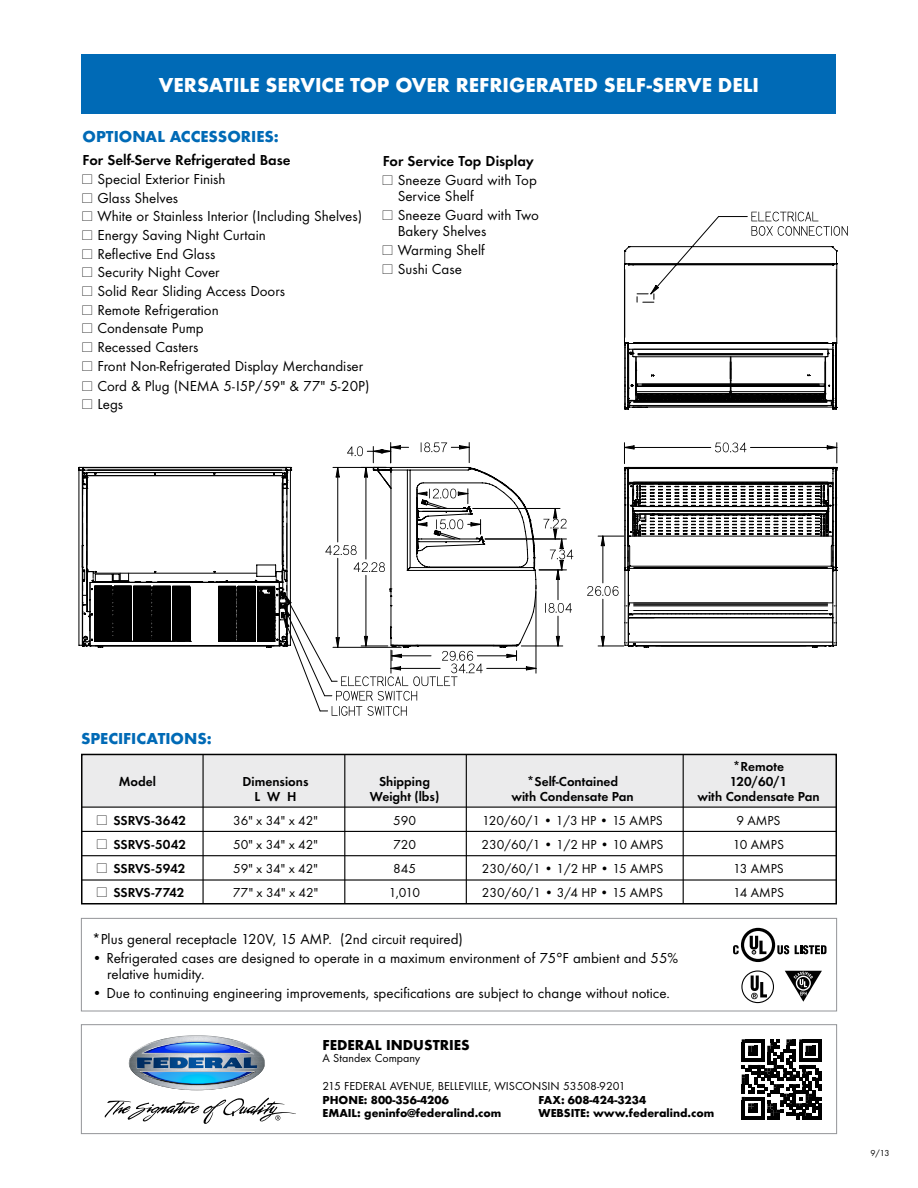
<style>
.page{position:relative;width:918px;height:1188px;background:#fff}
.page>*{position:absolute;margin:0;border:0;box-sizing:border-box;transform-origin:0 0}
.t1{font:700 21px "Futura T";color:#fff}
.t2{font:700 16.5px "Futura T";color:#006ab6}
.t3{font:15px/18.6px "Futura T";color:#000}
.t4{font:600 15px/18.6px "Futura T";color:#000}
.t5{font:700 15px "Futura T";color:#000}
.t6{font:13.5px "Futura T";color:#000}
.t7{font:600 13.5px "Futura T";color:#000}
.t8{font:700 12px "Futura T";color:#000}
.t9{font:12px "Futura T";color:#000}
.t10{font:9px "Futura T";color:#000}
.s1{font-weight:600}
.s2{font-family:"Carta";font-size:12px}
.s3{font-family:"Carta";font-weight:400;font-size:12px}
.s4{font-weight:400}
</style>
<div class="page">
<svg style="left:624px;top:212px;width:224px;height:198px"></svg>
<svg style="left:78px;top:442px;width:760px;height:274px"></svg>
<div style="left:82px;top:55px;width:754px;height:59px;background:#006ab6"></div>
<div style="left:81px;top:918px;width:756px;height:93px;border:1px solid #939598"></div>
<div style="left:81px;top:1024px;width:756px;height:110px;border:1px solid #939598"></div>
<svg style="left:105px;top:1098px;width:191px;height:26px"></svg>
<img style="left:129px;top:1035px;width:136px;height:55px">
<div style="left:82px;top:754px;width:754px;height:53px;background:#ebebec"></div>
<div style="left:81px;top:754px;width:756px;height:150px;border:2px solid #000"></div>
<hr style="left:202px;top:755px;width:2px;height:149px;background:#000">
<hr style="left:344px;top:755px;width:1px;height:149px;background:#000">
<hr style="left:466px;top:755px;width:1px;height:149px;background:#000">
<hr style="left:683px;top:755px;width:1px;height:149px;background:#000">
<hr style="left:81px;top:807px;width:755px;height:1px;background:#000">
<hr style="left:81px;top:831px;width:755px;height:1px;background:#000">
<hr style="left:81px;top:855px;width:755px;height:1px;background:#000">
<hr style="left:81px;top:879px;width:755px;height:2px;background:#000">
<svg style="left:742px;top:1039px;width:80px;height:80px"></svg>
<svg style="left:742px;top:971px;width:31px;height:32px"></svg>
<div style="left:741px;top:971px;width:33px;height:32px;border:1px solid #000;border-radius:50%"></div>
<svg style="left:751px;top:976px;width:16px;height:23px"></svg>
<svg style="left:785px;top:971px;width:37px;height:31px"></svg>
<svg style="left:795px;top:945px;width:31px;height:9px"></svg>
<svg style="left:733px;top:928px;width:56px;height:34px"></svg>
<h1 class="t1" style="left:159px;top:73px;width:27px">VERSATILE</h1>
<h1 class="t1" style="left:265px;top:73px;width:24px">SERVICE</h1>
<h1 class="t1" style="left:350px;top:73px;width:76px">TOP OVER</h1>
<h1 class="t1" style="left:456px;top:73px;width:26px">REFRIGERATED</h1>
<h1 class="t1" style="left:604px;top:73px;width:73px">SELF-SERVE</h1>
<h1 class="t1" style="left:718px;top:73px;width:24px">DELI</h1>
<p class="t2" style="left:83px;top:127px;width:198px">OPTIONAL ACCESSORIES:</p>
<p class="t3" style="left:83px;top:151px;width:282px"><span class="s1">For Self-Serve Refrigerated Base<br></span><span class="s2">l</span> Special Exterior Finish<br><span class="s2">l</span> Glass Shelves<br><span class="s2">l</span> White or Stainless Interior (Including Shelves) <span class="s2">l</span> Energy Saving Night Curtain<br><span class="s2">l</span> Reflective End Glass<br><span class="s2">l</span> Security Night Cover<br><span class="s2">l</span> Solid Rear Sliding Access Doors<br><span class="s2">l</span> Remote Refrigeration<br><span class="s2">l</span> Condensate Pump<br><span class="s2">l</span> Recessed Casters<br><span class="s2">l</span> Front Non-Refrigerated Display Merchandiser</p>
<p class="t3" style="left:83px;top:376px;width:289px"><span class="s2">l</span> Cord &amp; Plug (NEMA 5-I5P/59" &amp; 77" 5-20P) <span class="s2">l</span> Legs</p>
<p class="t4" style="left:383px;top:152px;width:156px">For Service Top Display <span class="s3">l</span> <span class="s4">Sneeze Guard with Top</span></p>
<p class="t3" style="left:383px;top:187px;width:158px;text-indent:15px">Service Shelf<br><span class="s2">l</span> Sneeze Guard with Two</p>
<p class="t3" style="left:383px;top:222px;width:105px;text-align:justify;text-indent:15px">Bakery Shelves <span class="s2">l</span> Warming Shelf <span class="s2">l</span> Sushi Case</p>
<p class="t2" style="left:81px;top:729px;width:132px">SPECIFICATIONS:</p>
<p class="t7" style="left:733px;top:759px;width:53px">*Remote</p>
<p class="t7" style="left:119px;top:774px;width:39px">Model</p>
<p class="t7" style="left:243px;top:774px;width:67px">Dimensions</p>
<p class="t7" style="left:379px;top:774px;width:52px">Shipping</p>
<p class="t7" style="left:527px;top:774px;width:93px">*Self-Contained</p>
<p class="t7" style="left:730px;top:774px;width:59px">120/60/1</p>
<p class="t7" style="left:255px;top:789px;width:43px">L W H</p>
<p class="t7" style="left:370px;top:789px;width:71px">Weight (lbs)</p>
<p class="t7" style="left:511px;top:789px;width:124px">with Condensate Pan</p>
<p class="t7" style="left:697px;top:789px;width:124px">with Condensate Pan</p>
<p class="t7" style="left:97px;top:813px;width:91px"><span class="s3">l</span> SSRVS-3642</p>
<p class="t6" style="left:233px;top:813px;width:86px">36" x 34" x 42"</p>
<p class="t6" style="left:393px;top:813px;width:24px">590</p>
<p class="t6" style="left:482px;top:813px;width:182px">120/60/1 • 1/3 HP • 15 AMPS</p>
<p class="t6" style="left:736px;top:813px;width:46px">9 AMPS</p>
<p class="t7" style="left:97px;top:837px;width:90px"><span class="s3">l</span> SSRVS-5042</p>
<p class="t6" style="left:233px;top:837px;width:86px">50" x 34" x 42"</p>
<p class="t6" style="left:393px;top:837px;width:24px">720</p>
<p class="t6" style="left:482px;top:837px;width:183px">230/60/1 • 1/2 HP • 10 AMPS</p>
<p class="t6" style="left:733px;top:837px;width:53px">10 AMPS</p>
<p class="t7" style="left:97px;top:861px;width:90px"><span class="s3">l</span> SSRVS-5942</p>
<p class="t6" style="left:233px;top:861px;width:86px">59" x 34" x 42"</p>
<p class="t6" style="left:393px;top:861px;width:24px">845</p>
<p class="t6" style="left:482px;top:861px;width:183px">230/60/1 • 1/2 HP • 15 AMPS</p>
<p class="t6" style="left:733px;top:861px;width:52px">13 AMPS</p>
<p class="t7" style="left:97px;top:885px;width:89px"><span class="s3">l</span> SSRVS-7742</p>
<p class="t6" style="left:233px;top:885px;width:87px">77" x 34" x 42"</p>
<p class="t6" style="left:389px;top:885px;width:33px">1,010</p>
<p class="t6" style="left:482px;top:885px;width:183px">230/60/1 • 3/4 HP • 15 AMPS</p>
<p class="t6" style="left:733px;top:885px;width:52px">14 AMPS</p>
<p class="t3" style="left:92px;top:930px;width:372px">*Plus general receptacle 120V, 15 AMP. (2nd circuit required)</p>
<p class="t3" style="left:107px;top:949px;width:573px;line-height:16.5px;text-indent:-15px">• Refrigerated cases are designed to operate in a maximum environment of 75°F ambient and 55% relative humidity.</p>
<p class="t3" style="left:92px;top:983px;width:579px">• Due to continuing engineering improvements, specifications are subject to change without notice.</p>
<p class="t5" style="left:322px;top:1036px;width:149px">FEDERAL INDUSTRIES</p>
<p class="t9" style="left:322px;top:1051px;width:99px">A Standex Company</p>
<p class="t9" style="left:322px;top:1079px;width:305px">215 FEDERAL AVENUE, BELLEVILLE, WISCONSIN 53508-9201</p>
<p class="t8" style="left:322px;top:1092px;width:128px">PHONE: 800‑356‑4206</p>
<p class="t8" style="left:538px;top:1092px;width:109px">FAX: 608-424-3234</p>
<p class="t8" style="left:322px;top:1106px;width:180px">EMAIL: GENINFO@FEDERALIND.COM</p>
<p class="t8" style="left:538px;top:1106px;width:177px">WEBSITE: WWW.FEDERALIND.COM</p>
<p class="t10" style="left:871px;top:1148px;width:20px">9/13</p>
</div>
